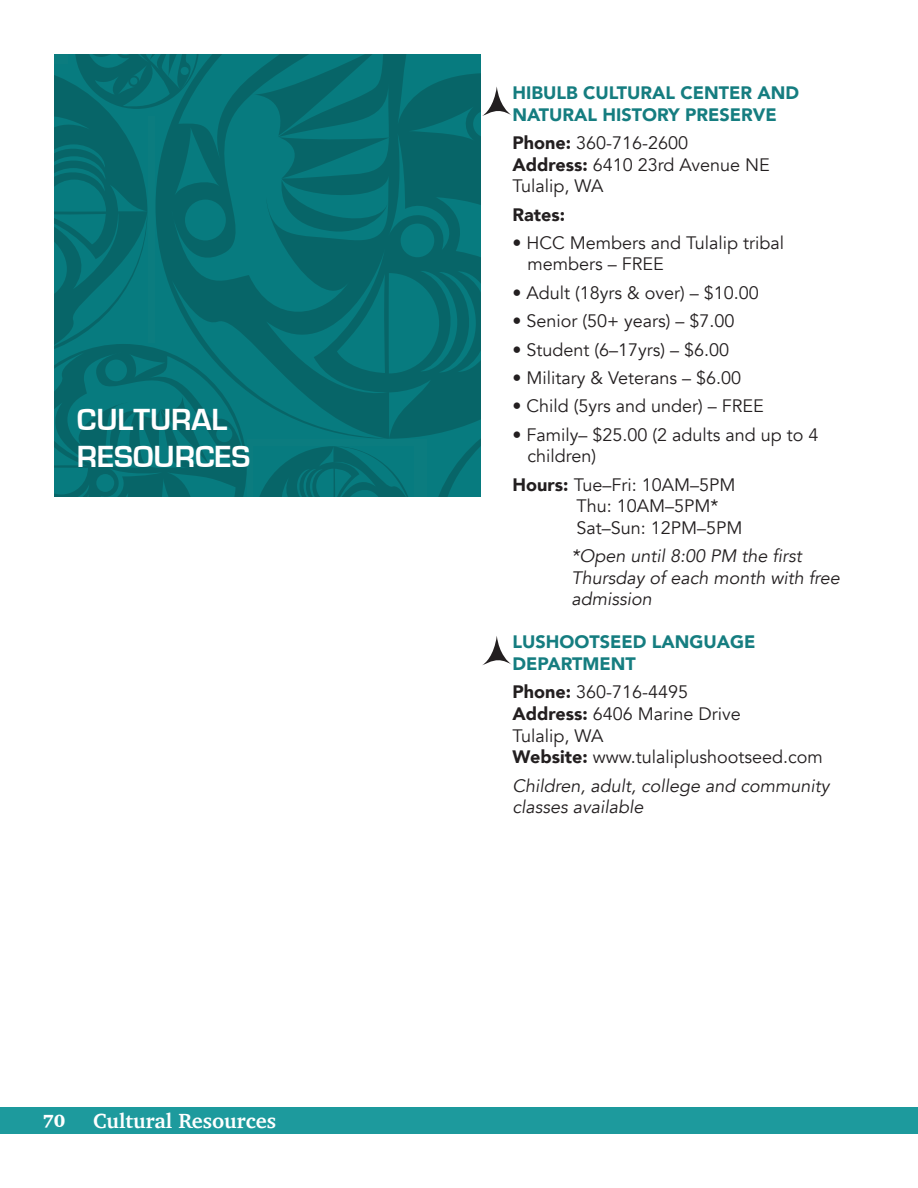
<style>
.page{position:relative;width:918px;height:1188px;background:#fff}
.page>*{position:absolute;margin:0;border:0;box-sizing:border-box;transform-origin:0 0}
.t1{font:700 31.5px/37.8px "Eurostile";color:#fff}
.t2{font:700 21px "Charter";color:#fff}
.t3{font:18px/21.6px "Avenir";color:#231f20}
.t4{font:italic 18px/21.6px "Avenir";color:#231f20}
.t5{font:900 18px/21.6px "Avenir";color:#157d80}
.t6{font:900 18px "Avenir";color:#231f20}
.t7{font:900 18px "Charter";color:#fff}
.s1{font-weight:900}
</style>
<div class="page">
<svg style="left:414px;top:54px;width:67px;height:385px;background:#076c6f"></svg>
<svg style="left:428px;top:404px;width:53px;height:92px;background:#077276"></svg>
<svg style="left:54px;top:54px;width:360px;height:442px;background:#077074"></svg>
<div style="left:0;top:1107px;width:918px;height:27px;background:#1d9a9d"></div>
<svg style="left:482px;top:87px;width:30px;height:29px"></svg>
<svg style="left:482px;top:636px;width:30px;height:29px"></svg>
<h1 class="t1" style="left:77px;top:401px;width:175px">CULTURAL<br>RESOURCES</h1>
<p class="t7" style="left:42px;top:1109px;width:25px">70</p>
<p class="t2" style="left:93px;top:1103px;width:184px">Cultural Resources</p>
<p class="t5" style="left:512px;top:81px;width:288px">HIBULB CULTURAL CENTER AND<br>NATURAL HISTORY PRESERVE</p>
<p class="t3" style="left:512px;top:132px;width:259px"><span class="s1">Phone:</span> 360-716-2600<br><span class="s1">Address:</span> 6410 23rd Avenue NE<br>Tulalip, WA</p>
<p class="t6" style="left:512px;top:199px;width:54px">Rates:</p>
<p class="t3" style="left:527px;top:232px;width:258px;text-indent:-15px">• HCC Members and Tulalip tribal members – FREE</p>
<p class="t3" style="left:512px;top:282px;width:248px">• Adult (18yrs &amp; over) – $10.00</p>
<p class="t3" style="left:512px;top:310px;width:224px">• Senior (50+ years) – $7.00</p>
<p class="t3" style="left:512px;top:339px;width:218px">• Student (6–17yrs) – $6.00</p>
<p class="t3" style="left:512px;top:367px;width:230px">• Military &amp; Veterans – $6.00</p>
<p class="t3" style="left:512px;top:396px;width:253px">• Child (5yrs and under) – FREE</p>
<p class="t3" style="left:527px;top:424px;width:293px;text-indent:-15px">• Family– $25.00 (2 adults and up to 4 children)</p>
<p class="t3" style="left:576px;top:474px;width:168px;text-indent:-64px"><span class="s1">Hours:</span> Tue–Fri: 10AM–5PM<br>Thu: 10AM–5PM*<br>Sat–Sun: 12PM–5PM</p>
<p class="t4" style="left:571px;top:545px;width:270px">*Open until 8:00 PM the first<br>Thursday of each month with free admission</p>
<p class="t5" style="left:512px;top:631px;width:244px">LUSHOOTSEED LANGUAGE<br>DEPARTMENT</p>
<p class="t3" style="left:512px;top:682px;width:312px"><span class="s1">Phone:</span> 360-716-4495<br><span class="s1">Address:</span> 6406 Marine Drive<br>Tulalip, WA<br><span class="s1">Website:</span> www.tulaliplushootseed.com</p>
<p class="t4" style="left:512px;top:775px;width:319px">Children, adult, college and community classes available</p>
</div>
